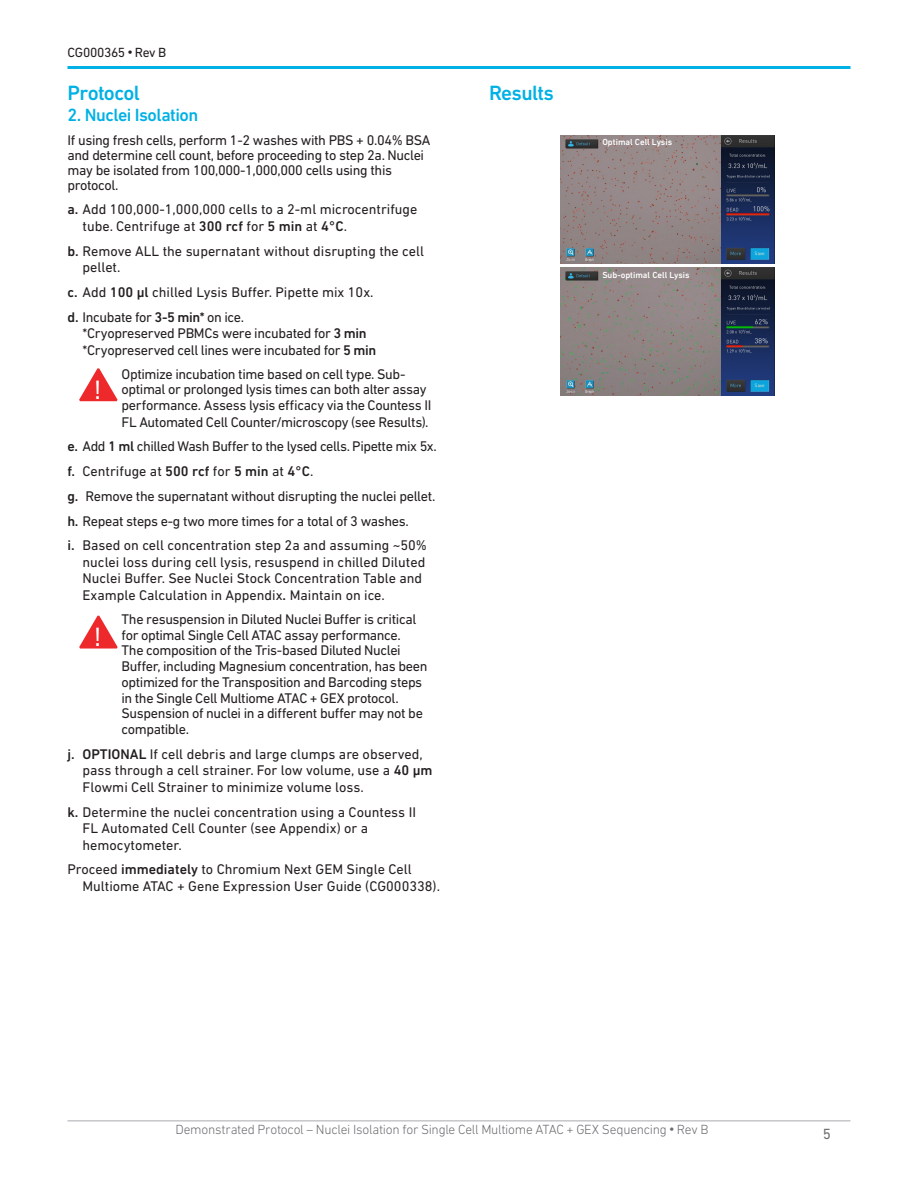
<style>
.page{position:relative;width:918px;height:1188px;background:#fff}
.page>*{position:absolute;margin:0;border:0;box-sizing:border-box;transform-origin:0 0}
.t1{font:27px "DIN Next LT Pro";color:#fff}
.Section_title{font:500 21px "DIN Next LT Pro";letter-spacing:-.03em;color:#00b1e5}
.Body_bullet_point{font:500 18px "DIN Next LT Pro";letter-spacing:-.03em;color:#00b1e5}
.t2{font:15px "DIN Next LT Pro";color:#6c6d70}
.Letter_list{font:14.25px/15.8px "DIN Next LT Pro";letter-spacing:-.02em;color:#231f20}
.Letter_list-2{font:14.25px/16.5px "DIN Next LT Pro";color:#231f20}
.Body_bullet_point-2{font:14.25px/15px "DIN Next LT Pro";letter-spacing:-.025em;color:#231f20}
.t3{font:300 13.5px "DIN Next LT Pro";letter-spacing:-.02em;color:#6c6d70}
.t4{font:13.5px "DIN Next LT Pro";letter-spacing:-.02em;color:#231f20}
.Body{font:500 8.85px "DIN Next LT Pro";color:#fff}
.s1{font-family:"Arial"}
.s2{font-weight:500}
.s3{font-family:"Arial";font-weight:400}
</style>
<div class="page">
<hr style="left:68px;top:66px;width:782px;height:3px;background:#00b1e5">
<hr style="left:68px;top:1120px;width:782px;height:1px;background:#a8a9ad">
<svg style="left:79px;top:368px;width:39px;height:33px"></svg>
<svg style="left:79px;top:616px;width:39px;height:33px"></svg>
<img style="left:560px;top:135px;width:214px;height:129px">
<img style="left:560px;top:267px;width:214px;height:129px">
<p class="t4" style="left:68px;top:44px;width:100px">CG000365 <span class="s1">•</span> Rev B</p>
<p class="Section_title" style="left:68px;top:80px;width:74px">Protocol</p>
<p class="Body_bullet_point" style="left:68px;top:105px;width:132px">2. Nuclei Isolation</p>
<p class="Body_bullet_point-2" style="left:68px;top:132px;width:364px">If using fresh cells, perform 1-2 washes with PBS + 0.04% BSA and determine cell count, before proceeding to step 2a. Nuclei may be isolated from 100,000-1,000,000 cells using this protocol.</p>
<p class="Letter_list-2" style="left:83px;top:201px;width:336px;text-indent:-15px"><span class="s2">a.</span> Add 100,000-1,000,000 cells to a 2-ml microcentrifuge tube. Centrifuge at <span class="s2">300 rcf</span> for <span class="s2">5 min</span> at <span class="s2">4°C</span>.</p>
<p class="Letter_list-2" style="left:83px;top:242px;width:343px;text-indent:-15px"><span class="s2">b.</span> Remove ALL the supernatant without disrupting the cell pellet.</p>
<p class="Letter_list-2" style="left:68px;top:284px;width:308px"><span class="s2">c.</span> Add <span class="s2">100 µl</span> chilled Lysis Buffer. Pipette mix 10x.</p>
<p class="Letter_list" style="left:83px;top:308px;width:295px;line-height:16.5px;text-indent:-15px"><span class="s2">d.</span> Incubate for <span class="s2">3-5 min*</span> on ice.<br>*Cryopreserved PBMCs were incubated for <span class="s2">3 min </span>*Cryopreserved cell lines were incubated for <span class="s2">5 min</span></p>
<p class="Letter_list" style="left:122px;top:366px;width:311px">Optimize incubation time based on cell type. Sub&shy;optimal or prolonged lysis times can both alter assay performance. Assess lysis efficacy via the Countess II FL Automated Cell Counter/microscopy (see Results).</p>
<p class="Letter_list" style="left:68px;top:438px;width:371px"><span class="s2">e.</span> Add <span class="s2">1 ml</span> chilled Wash Buffer to the lysed cells. Pipette mix 5x.</p>
<p class="Letter_list-2" style="left:68px;top:463px;width:247px"><span class="s2">f.</span> Centrifuge at <span class="s2">500 rcf</span> for <span class="s2">5 min</span> at <span class="s2">4°C</span>.</p>
<p class="Letter_list" style="left:68px;top:488px;width:369px"><span class="s2">g.</span> Remove the supernatant without disrupting the nuclei pellet.</p>
<p class="Letter_list" style="left:68px;top:513px;width:343px"><span class="s2">h.</span> Repeat steps e-g two more times for a total of 3 washes.</p>
<p class="Letter_list-2" style="left:83px;top:537px;width:346px;text-indent:-15px"><span class="s2">i.</span> Based on cell concentration step 2a and assuming ~50% nuclei loss during cell lysis, resuspend in chilled Diluted Nuclei Buffer. See Nuclei Stock Concentration Table and Example Calculation in Appendix<span class="s2">.</span> Maintain on ice.</p>
<p class="Letter_list" style="left:122px;top:611px;width:307px">The resuspension in Diluted Nuclei Buffer is critical for optimal Single Cell ATAC assay performance.<br>The composition of the Tris-based Diluted Nuclei Buffer, including Magnesium concentration, has been optimized for the Transposition and Barcoding steps in the Single Cell Multiome ATAC + GEX protocol.<br>Suspension of nuclei in a different buffer may not be compatible.</p>
<p class="Letter_list-2" style="left:83px;top:746px;width:352px;text-indent:-15px"><span class="s2">j. OPTIONAL</span> If cell debris and large clumps are observed, pass through a cell strainer. For low volume, use a <span class="s2">40 µm<br></span>Flowmi Cell Strainer to minimize volume loss.</p>
<p class="Letter_list-2" style="left:83px;top:803px;width:335px;text-indent:-15px"><span class="s2">k.</span> Determine the nuclei concentration using a Countess II<br>FL Automated Cell Counter (see Appendix) or a hemocytometer.</p>
<p class="Letter_list-2" style="left:83px;top:861px;width:359px;text-indent:-15px">Proceed <span class="s2">immediately</span> to Chromium Next GEM Single Cell<br>Multiome ATAC + Gene Expression User Guide (CG000338).</p>
<p class="t1" style="left:94px;top:374px;width:9px">!</p>
<p class="t1" style="left:94px;top:622px;width:9px">!</p>
<p class="Section_title" style="left:489px;top:80px;width:67px">Results</p>
<p class="Body" style="left:602px;top:137px;width:71px">Optimal Cell Lysis</p>
<p class="Body" style="left:602px;top:270px;width:89px">Sub-optimal Cell Lysis</p>
<p class="t3" style="left:176px;top:1122px;width:534px">Demonstrated Protocol – Nuclei Isolation for Single Cell Multiome ATAC + GEX Sequencing <span class="s3">•</span> Rev B</p>
<p class="t2" style="left:823px;top:1125px;width:10px">5</p>
</div>
